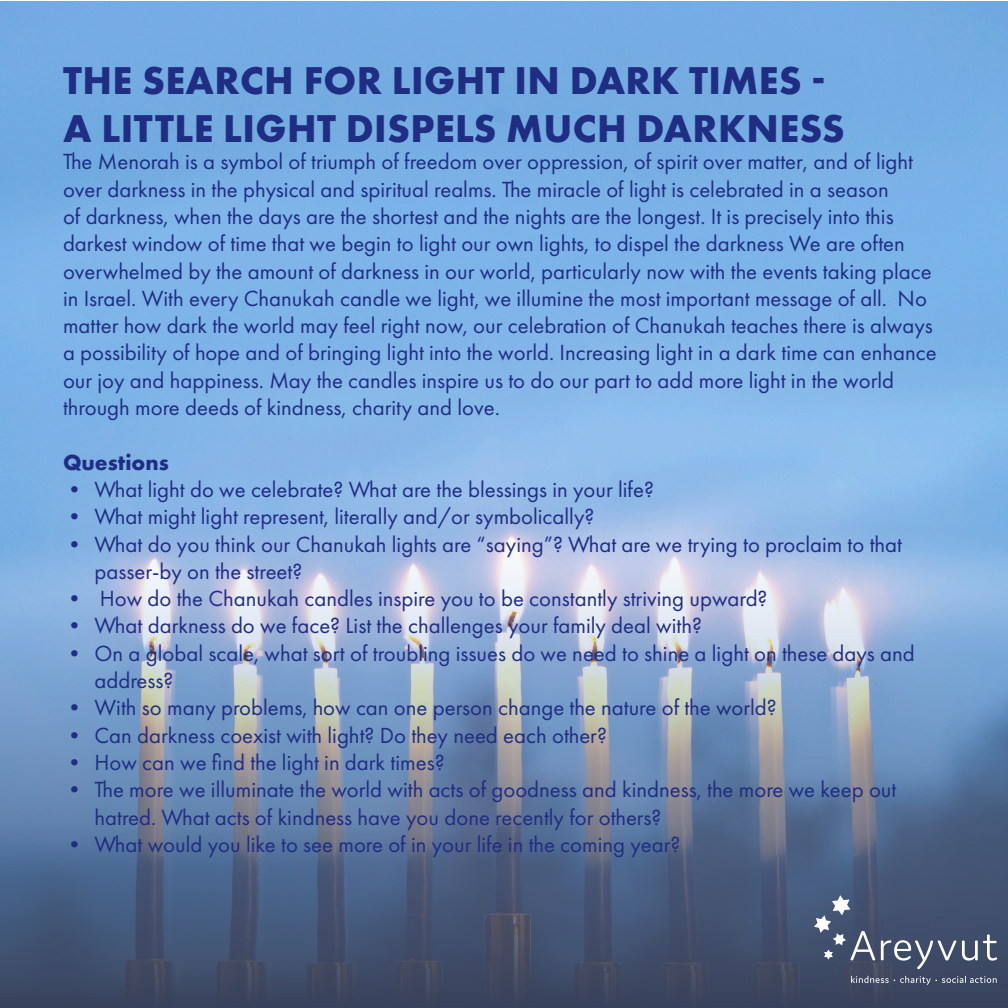
<style>
.page{position:relative;width:1008px;height:1008px;background:#fff}
.page>*{position:absolute;margin:0;border:0;box-sizing:border-box;transform-origin:0 0}
.t1{font:700 40.25px "Futura PT";letter-spacing:.01em;color:#1f2d82}
.t2{font:22.75px/27.3px "Futura PT";color:#1f2d82}
.t3{font:700 22.75px "Futura PT";color:#1f2d82}
</style>
<div class="page">
<img style="left:0;top:1px;width:1008px;height:526px">
<svg style="left:0;top:527px;width:1008px;height:481px"></svg>
<svg style="left:814px;top:895px;width:183px;height:74px"></svg>
<svg style="left:851px;top:976px;width:146px;height:9px"></svg>
<p class="t1" style="left:63px;top:54px;width:764px">THE SEARCH FOR LIGHT IN DARK TIMES -</p>
<p class="t1" style="left:63px;top:103px;width:783px">A LITTLE LIGHT DISPELS MUCH DARKNESS</p>
<p class="t2" style="left:63px;top:148px;width:875px">The Menorah is a symbol of triumph of freedom over oppression, of spirit over matter, and of light over darkness in the physical and spiritual realms. The miracle of light is celebrated in a season<br>of darkness, when the days are the shortest and the nights are the longest. It is precisely into this darkest window of time that we begin to light our own lights, to dispel the darkness We are often overwhelmed by the amount of darkness in our world, particularly now with the events taking place in Israel. With every Chanukah candle we light, we illumine the most important message of all. No matter how dark the world may feel right now, our celebration of Chanukah teaches there is always a possibility of hope and of bringing light into the world. Increasing light in a dark time can enhance our joy and happiness. May the candles inspire us to do our part to add more light in the world through more deeds of kindness, charity and love.</p>
<p class="t3" style="left:63px;top:447px;width:107px">Questions</p>
<p class="t2" style="left:63px;top:476px;width:592px">• What light do we celebrate? What are the blessings in your life?</p>
<p class="t2" style="left:63px;top:503px;width:533px">• What might light represent, literally and/or symbolically?</p>
<p class="t2" style="left:94px;top:530px;width:809px;text-indent:-32px">• What do you think our Chanukah lights are “saying”? What are we trying to proclaim to that passer-by on the street?</p>
<p class="t2" style="left:63px;top:585px;width:706px">• How do the Chanukah candles inspire you to be constantly striving upward?</p>
<p class="t2" style="left:63px;top:612px;width:640px">• What darkness do we face? List the challenges your family deal with?</p>
<p class="t2" style="left:94px;top:639px;width:822px;text-indent:-32px">• On a global scale, what sort of troubling issues do we need to shine a light on these days and address?</p>
<p class="t2" style="left:63px;top:694px;width:715px">• With so many problems, how can one person change the nature of the world?</p>
<p class="t2" style="left:63px;top:721px;width:545px">• Can darkness coexist with light? Do they need each other?</p>
<p class="t2" style="left:63px;top:749px;width:383px">• How can we find the light in dark times?</p>
<p class="t2" style="left:94px;top:776px;width:803px;text-indent:-32px">• The more we illuminate the world with acts of goodness and kindness, the more we keep out hatred. What acts of kindness have you done recently for others?</p>
<p class="t2" style="left:63px;top:830px;width:619px">• What would you like to see more of in your life in the coming year?</p>
</div>
